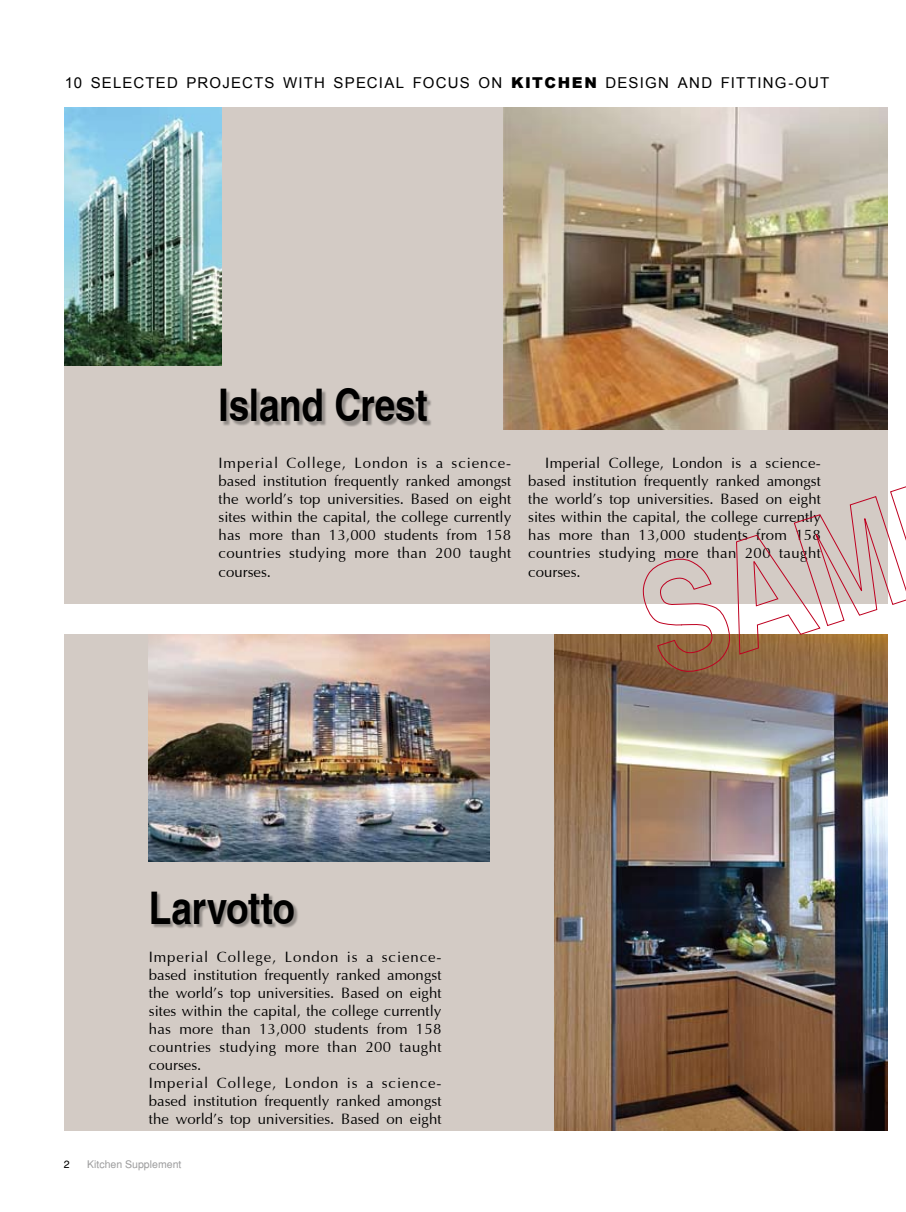
<style>
.page{position:relative;width:906px;height:1212px;background:#fff}
.page>*{position:absolute;margin:0;border:0;box-sizing:border-box;transform-origin:0 0}
.t1{font:700 condensed 45px "Helvetica";letter-spacing:-.005em;color:#000}
.t2{font:15px/18px "Optimum";color:#000;text-align:justify}
.t3{font:15px "Arial";letter-spacing:.08em;color:#000}
.t4{font:10.5px "Helvetica";color:#9f9fa0}
.t5{font:10.5px "Helvetica";color:#000}
.s1{font-weight:900}
</style>
<div class="page">
<div style="left:64px;top:107px;width:823px;height:496px;background:#d3cbc5"></div>
<div style="left:64px;top:634px;width:823px;height:496px;background:#d3cbc5"></div>
<img style="left:64px;top:107px;width:158px;height:259px">
<img style="left:554px;top:634px;width:333px;height:496px">
<img style="left:504px;top:107px;width:383px;height:323px">
<img style="left:149px;top:634px;width:341px;height:228px">
<div style="left:222px;top:390px;width:209px;height:37px;background:#000;opacity:.3"></div>
<div style="left:153px;top:892px;width:146px;height:37px;background:#000;opacity:.3"></div>
<svg style="left:642px;top:476px;width:264px;height:197px"></svg>
<p class="t3" style="left:65px;top:73px;width:766px">10 SELECTED PROJECTS WITH SPECIAL FOCUS ON <span class="s1">KITCHEN</span> DESIGN AND FITTING-OUT</p>
<h1 class="t1" style="left:219px;top:378px;width:211px">Island Crest</h1>
<p class="t2" style="left:219px;top:454px;width:294px">Imperial College, London is a science&shy;based institution frequently ranked amongst the world’s top universities. Based on eight sites within the capital, the college currently has more than 13,000 students from 158 countries studying more than 200 taught courses.</p>
<p class="t2" style="left:528px;top:454px;width:294px;text-indent:17px">Imperial College, London is a science&shy;based institution frequently ranked amongst the world’s top universities. Based on eight sites within the capital, the college currently has more than 13,000 students from 158 countries studying more than 200 taught courses.</p>
<h1 class="t1" style="left:149px;top:880px;width:148px">Larvotto</h1>
<p class="t2" style="left:149px;top:948px;width:294px;text-align:left">Imperial College, London is a science&shy;based institution frequently ranked amongst the world’s top universities. Based on eight sites within the capital, the college currently has more than 13,000 students from 158 countries studying more than 200 taught courses.<br>Imperial College, London is a science&shy;based institution frequently ranked amongst the world’s top universities. Based on eight</p>
<p class="t5" style="left:64px;top:1158px;width:7px">2</p>
<p class="t4" style="left:87px;top:1158px;width:96px">Kitchen Supplement</p>
</div>
